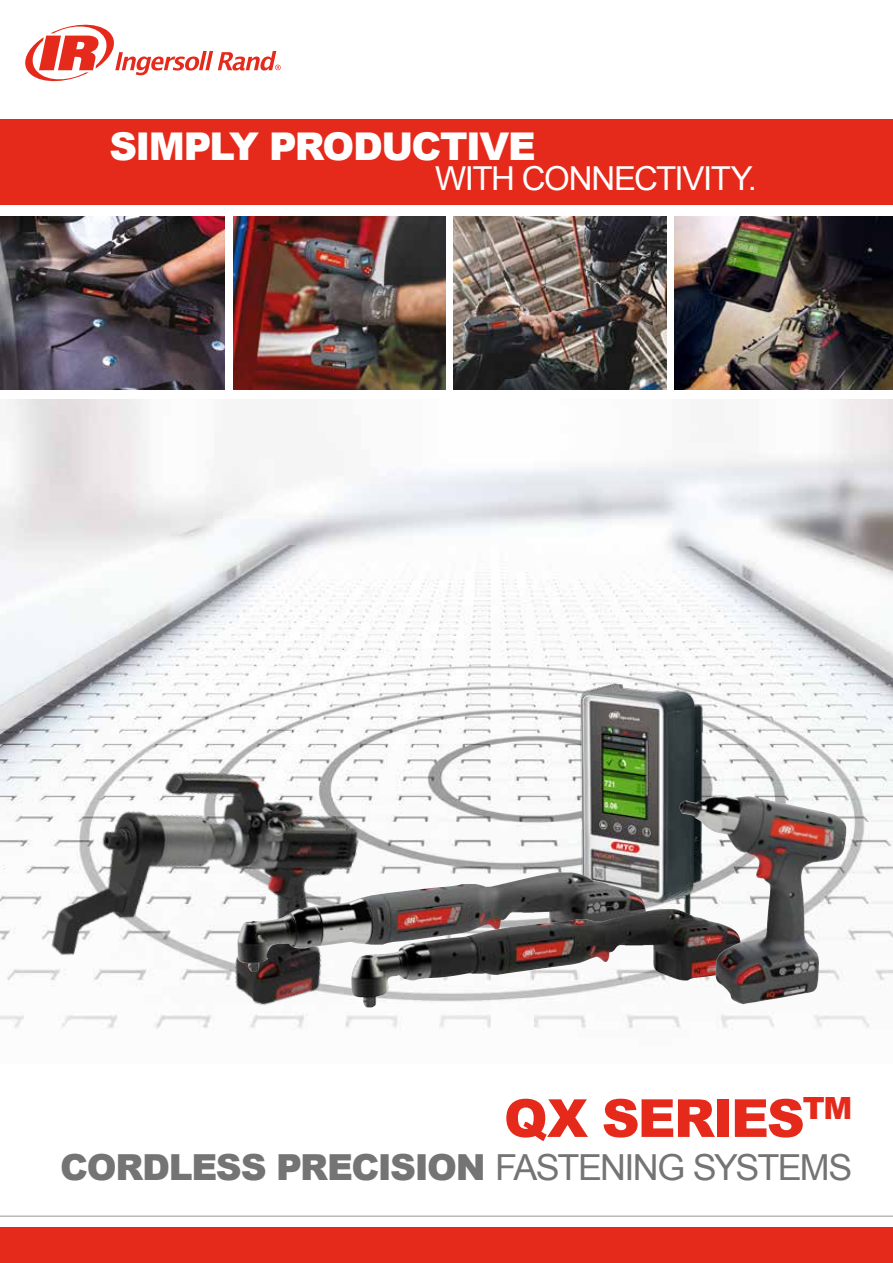
<style>
.page{position:relative;width:893px;height:1263px;background:#fff}
.page>*{position:absolute;margin:0;border:0;box-sizing:border-box;transform-origin:0 0}
.t1{font:900 52.5px "Arial";letter-spacing:-.035em;color:#e52a1b}
.t2{font:900 38.25px "Arial";letter-spacing:-.04em;color:#fff}
.t3{font:900 35.85px "Arial";letter-spacing:-.04em;color:#757474}
.t4{font:33px "Arial";letter-spacing:-.04em;color:#fff}
.s1{font-weight:400}
</style>
<div class="page">
<img style="left:0;top:400px;width:893px;height:629px">
<svg style="left:25px;top:24px;width:256px;height:58px"></svg>
<div style="left:0;top:119px;width:893px;height:85px;background:#e52a1b"></div>
<div style="left:0;top:1227px;width:893px;height:36px;background:#e52a1b"></div>
<hr style="left:0;top:1215px;width:893px;height:2px;background:#757474">
<img style="left:0;top:217px;width:225px;height:172px">
<img style="left:454px;top:217px;width:212px;height:172px">
<img style="left:675px;top:217px;width:218px;height:172px">
<img style="left:532px;top:657px;width:185px;height:252px">
<img style="left:40px;top:724px;width:348px;height:305px">
<img style="left:237px;top:872px;width:409px;height:99px">
<img style="left:351px;top:909px;width:390px;height:98px">
<img style="left:679px;top:796px;width:168px;height:208px">
<img style="left:233px;top:217px;width:213px;height:172px">
<p class="t2" style="left:109px;top:118px;width:428px">SIMPLY PRODUCTIVE</p>
<p class="t4" style="left:435px;top:157px;width:323px">WITH CONNECTIVITY.</p>
<h1 class="t1" style="left:504px;top:1080px;width:350px">QX SERIES<sup>TM</sup></h1>
<p class="t3" style="left:60px;top:1141px;width:794px">CORDLESS PRECISION <span class="s1">FASTENING SYSTEMS</span></p>
</div>
